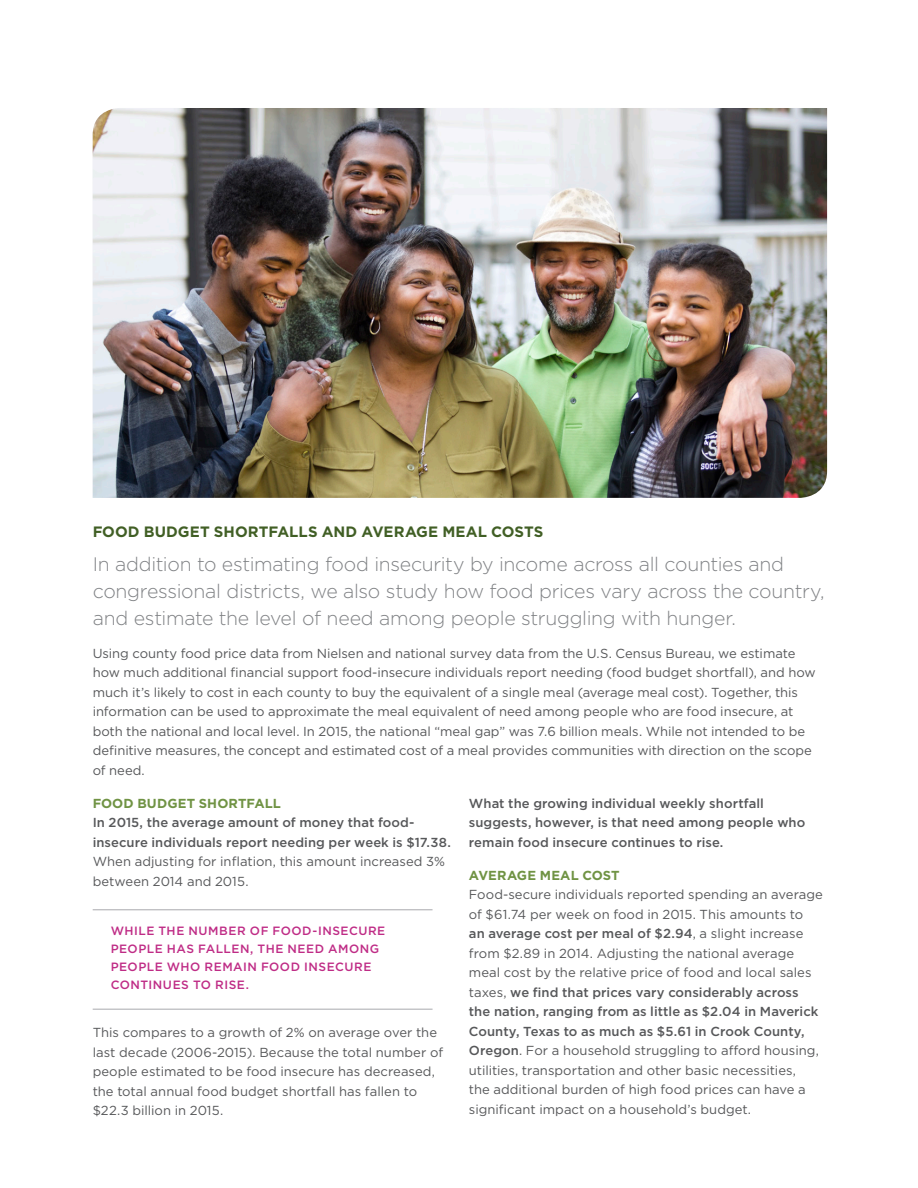
<style>
.page{position:relative;width:918px;height:1188px;background:#fff}
.page>*{position:absolute;margin:0;border:0;box-sizing:border-box;transform-origin:0 0}
.Body{font:300 19.5px/27px "Gotham";letter-spacing:-.015em;color:#808285}
.Body-2{font:700 15px "Gotham";color:#415f25}
.Body-3{font:13.05px/19.5px "Gotham";color:#57585a}
.Body-4{font:500 13.05px/19.5px "Gotham";letter-spacing:.005em;color:#57585a}
.Body-5{font:700 13.05px "Gotham";letter-spacing:.005em;color:#709344}
.New_Body{font:500 12px/18px "Gotham";letter-spacing:.045em;color:#bf2c86}
.s1{font-weight:400}
.s2{font-weight:500}
</style>
<div class="page">
<img style="left:93px;top:108px;width:734px;height:390px">
<hr style="left:93px;top:909px;width:340px;height:1px;background:#a8a9ad">
<hr style="left:93px;top:1009px;width:340px;height:1px;background:#a8a9ad">
<p class="Body-2" style="left:93px;top:522px;width:452px">FOOD BUDGET SHORTFALLS AND AVERAGE MEAL COSTS</p>
<p class="Body" style="left:93px;top:550px;width:733px">In addition to estimating food insecurity by income across all counties and congressional districts, we also study how food prices vary across the country, and estimate the level of need among people struggling with hunger.</p>
<p class="Body-3" style="left:93px;top:643px;width:725px">Using county food price data from Nielsen and national survey data from the U.S. Census Bureau, we estimate how much additional financial support food-insecure individuals report needing (food budget shortfall), and how much it’s likely to cost in each county to buy the equivalent of a single meal (average meal cost). Together, this information can be used to approximate the meal equivalent of need among people who are food insecure, at both the national and local level. In 2015, the national “meal gap” was 7.6 billion meals. While not intended to be definitive measures, the concept and estimated cost of a meal provides communities with direction on the scope of need.</p>
<p class="Body-5" style="left:93px;top:794px;width:190px">FOOD BUDGET SHORTFALL</p>
<p class="Body-4" style="left:93px;top:813px;width:360px">In 2015, the average amount of money that food&shy;insecure individuals report needing per week is $17.38.<br><span class="s1">When adjusting for inflation, this amount increased 3% between 2014 and 2015.</span></p>
<p class="Body-4" style="left:469px;top:793px;width:338px">What the growing individual weekly shortfall suggests, however, is that need among people who remain food insecure continues to rise.</p>
<p class="Body-5" style="left:469px;top:866px;width:152px">AVERAGE MEAL COST</p>
<p class="Body-3" style="left:469px;top:884px;width:356px">Food-secure individuals reported spending an average of $61.74 per week on food in 2015. This amounts to<br><span class="s2">an average cost per meal of $2.94</span>, a slight increase from $2.89 in 2014. Adjusting the national average meal cost by the relative price of food and local sales taxes, <span class="s2">we find that prices vary considerably across the nation, ranging from as little as $2.04 in Maverick County, Texas to as much as $5.61 in Crook County, Oregon</span>. For a household struggling to afford housing, utilities, transportation and other basic necessities,<br>the additional burden of high food prices can have a significant impact on a household’s budget.</p>
<p class="New_Body" style="left:111px;top:922px;width:276px">WHILE THE NUMBER OF FOOD-INSECURE<br>PEOPLE HAS FALLEN, THE NEED AMONG<br>PEOPLE WHO REMAIN FOOD INSECURE<br>CONTINUES TO RISE.</p>
<p class="Body-3" style="left:93px;top:1022px;width:352px">This compares to a growth of 2% on average over the last decade (2006-2015). Because the total number of people estimated to be food insecure has decreased, the total annual food budget shortfall has fallen to $22.3 billion in 2015.</p>
</div>
